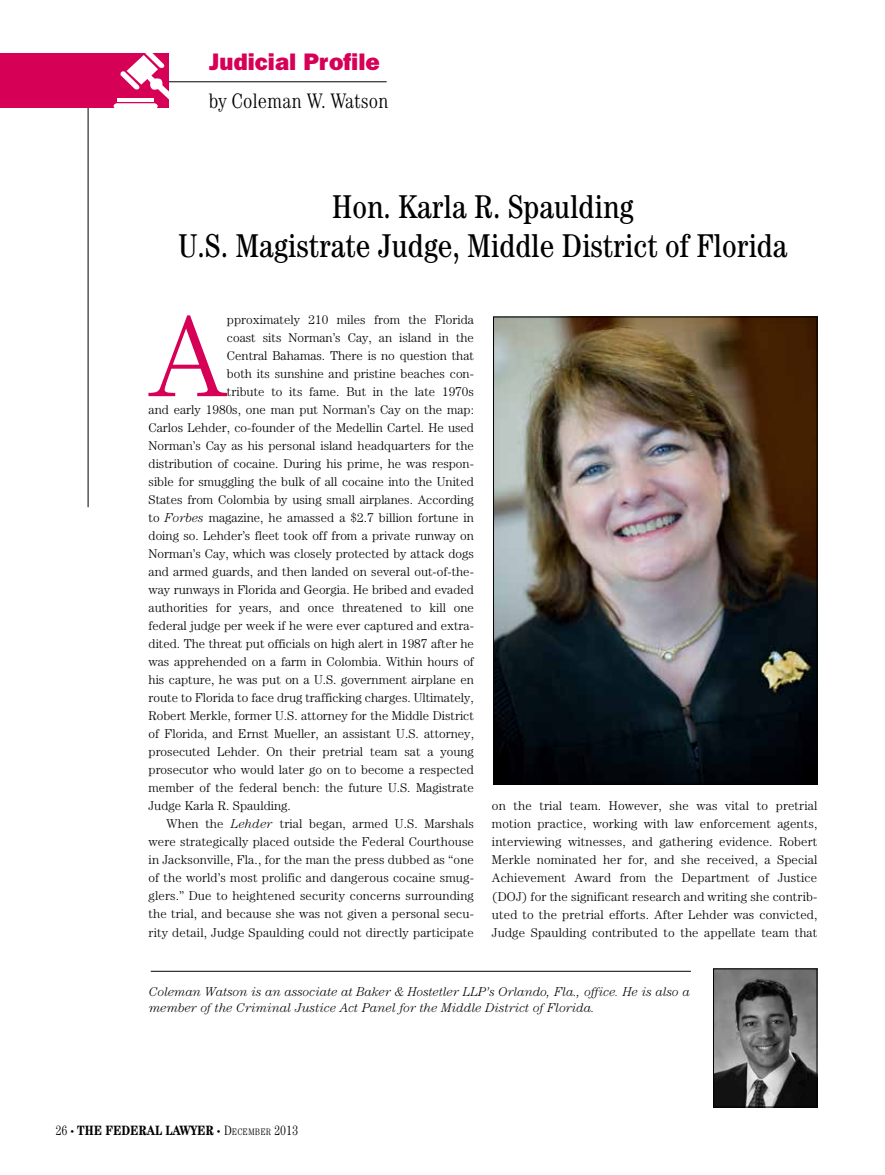
<style>
.page{position:relative;width:885px;height:1175px;background:#fff}
.page>*{position:absolute;margin:0;border:0;box-sizing:border-box;transform-origin:0 0}
.t1{font:300 117.45px "Century";color:#d60057}
.t2{font:condensed 33px/39.6px "Century";color:#000;text-align:center}
.t3{font:800 24px "Franklin Gothic";color:#d60057}
.t4{font:300 condensed 21px "Century";color:#000}
.t5{font:700 condensed 13.5px "Century";color:#000}
.t6{font:300 12.75px/18px "Century";color:#000;text-align:justify}
.t7{font:italic 300 12.75px/16.5px "Century";color:#000}
.s1{font-style:italic}
.s2{font-weight:300}
.s3{font-weight:300;font-size:7.5px}
.s4{font-weight:300;font-size:9.45px}
</style>
<div class="page">
<hr style="left:88px;top:82px;width:1px;height:425px;background:#000">
<img style="left:495px;top:318px;width:320px;height:464px">
<div style="left:493px;top:316px;width:324px;height:468px;border:1px solid #000"></div>
<hr style="left:88px;top:81px;width:298px;height:1px;background:#000">
<img style="left:714px;top:970px;width:101px;height:135px">
<div style="left:712px;top:968px;width:105px;height:139px;border:1px solid #000"></div>
<hr style="left:151px;top:970px;width:539px;height:1px;background:#000">
<div style="left:0;top:53px;width:168px;height:55px;background:#d60057"></div>
<svg style="left:120px;top:53px;width:64px;height:55px"></svg>
<div style="left:114px;top:103px;width:44px;height:6px;background:#fff;border-radius:3px"></div>
<hr style="left:118px;top:99px;width:36px;height:3px;background:#fff">
<h3 class="t3" style="left:209px;top:48px;width:173px">Judicial Profile</h3>
<h3 class="t4" style="left:209px;top:88px;width:181px">by Coleman W. Watson</h3>
<h2 class="t2" style="left:178px;top:186px;width:610px">Hon. Karla R. Spaulding<br>U.S. Magistrate Judge, Middle District of Florida</h2>
<h1 class="t1" style="left:148px;top:288px;width:80px">A</h1>
<p class="t6" style="left:227px;top:310px;width:248px">pproximately 210 miles from the Florida</p>
<p class="t6" style="left:227px;top:328px;width:248px">coast sits Norman’s Cay, an island in the</p>
<p class="t6" style="left:227px;top:346px;width:248px">Central Bahamas. There is no question that</p>
<p class="t6" style="left:227px;top:364px;width:248px">both its sunshine and pristine beaches con-</p>
<p class="t6" style="left:227px;top:382px;width:248px">tribute to its fame. But in the late 1970s</p>
<p class="t6" style="left:148px;top:400px;width:327px">and early 1980s, one man put Norman’s Cay on the map:</p>
<p class="t6" style="left:148px;top:418px;width:327px">Carlos Lehder, co-founder of the Medellin Cartel. He used</p>
<p class="t6" style="left:148px;top:436px;width:327px">Norman’s Cay as his personal island headquarters for the</p>
<p class="t6" style="left:148px;top:454px;width:327px">distribution of cocaine. During his prime, he was respon-</p>
<p class="t6" style="left:148px;top:472px;width:327px">sible for smuggling the bulk of all cocaine into the United</p>
<p class="t6" style="left:148px;top:490px;width:327px">States from Colombia by using small airplanes. According</p>
<p class="t6" style="left:148px;top:509px;width:327px">to <span class="s1">Forbes</span> magazine, he amassed a $2.7 billion fortune in</p>
<p class="t6" style="left:148px;top:527px;width:327px">doing so. Lehder’s fleet took off from a private runway on</p>
<p class="t6" style="left:148px;top:545px;width:327px">Norman’s Cay, which was closely protected by attack dogs</p>
<p class="t6" style="left:148px;top:563px;width:327px">and armed guards, and then landed on several out-of-the-</p>
<p class="t6" style="left:148px;top:581px;width:327px">way runways in Florida and Georgia. He bribed and evaded</p>
<p class="t6" style="left:148px;top:599px;width:327px">authorities for years, and once threatened to kill one</p>
<p class="t6" style="left:148px;top:617px;width:327px">federal judge per week if he were ever captured and extra-</p>
<p class="t6" style="left:148px;top:635px;width:327px">dited. The threat put officials on high alert in 1987 after he</p>
<p class="t6" style="left:148px;top:653px;width:327px">was apprehended on a farm in Colombia. Within hours of</p>
<p class="t6" style="left:148px;top:671px;width:327px">his capture, he was put on a U.S. government airplane en</p>
<p class="t6" style="left:148px;top:689px;width:327px">route to Florida to face drug trafficking charges. Ultimately,</p>
<p class="t6" style="left:148px;top:707px;width:327px">Robert Merkle, former U.S. attorney for the Middle District</p>
<p class="t6" style="left:148px;top:725px;width:327px">of Florida, and Ernst Mueller, an assistant U.S. attorney,</p>
<p class="t6" style="left:148px;top:743px;width:327px">prosecuted Lehder. On their pretrial team sat a young</p>
<p class="t6" style="left:148px;top:761px;width:327px">prosecutor who would later go on to become a respected</p>
<p class="t6" style="left:148px;top:779px;width:327px">member of the federal bench: the future U.S. Magistrate</p>
<p class="t6" style="left:148px;top:797px;width:144px">Judge Karla R. Spaulding.</p>
<p class="t6" style="left:166px;top:815px;width:309px">When the <span class="s1">Lehder</span> trial began, armed U.S. Marshals</p>
<p class="t6" style="left:148px;top:833px;width:327px">were strategically placed outside the Federal Courthouse</p>
<p class="t6" style="left:148px;top:851px;width:327px">in Jacksonville, Fla., for the man the press dubbed as “one</p>
<p class="t6" style="left:148px;top:869px;width:327px">of the world’s most prolific and dangerous cocaine smug-</p>
<p class="t6" style="left:148px;top:887px;width:327px">glers.” Due to heightened security concerns surrounding</p>
<p class="t6" style="left:148px;top:905px;width:327px">the trial, and because she was not given a personal secu-</p>
<p class="t6" style="left:148px;top:923px;width:327px">rity detail, Judge Spaulding could not directly participate</p>
<p class="t6" style="left:492px;top:797px;width:327px">on the trial team. However, she was vital to pretrial motion practice, working with law enforcement agents, interviewing witnesses, and gathering evidence. Robert Merkle nominated her for, and she received, a Special Achievement Award from the Department of Justice (DOJ) for the significant research and writing she contrib&shy;uted to the pretrial efforts. After Lehder was convicted, Judge Spaulding contributed to the appellate team that</p>
<p class="t7" style="left:149px;top:983px;width:542px">Coleman Watson is an associate at Baker &amp; Hostetler LLP’s Orlando, Fla., office. He is also a member of the Criminal Justice Act Panel for the Middle District of Florida.</p>
<p class="t5" style="left:56px;top:1122px;width:244px"><span class="s2">26</span> <span class="s3">•</span> THE FEDERAL LAWYER <span class="s3">•</span> <span class="s2">D</span><span class="s4">ECEMBER</span> <span class="s2">2013</span></p>
</div>
